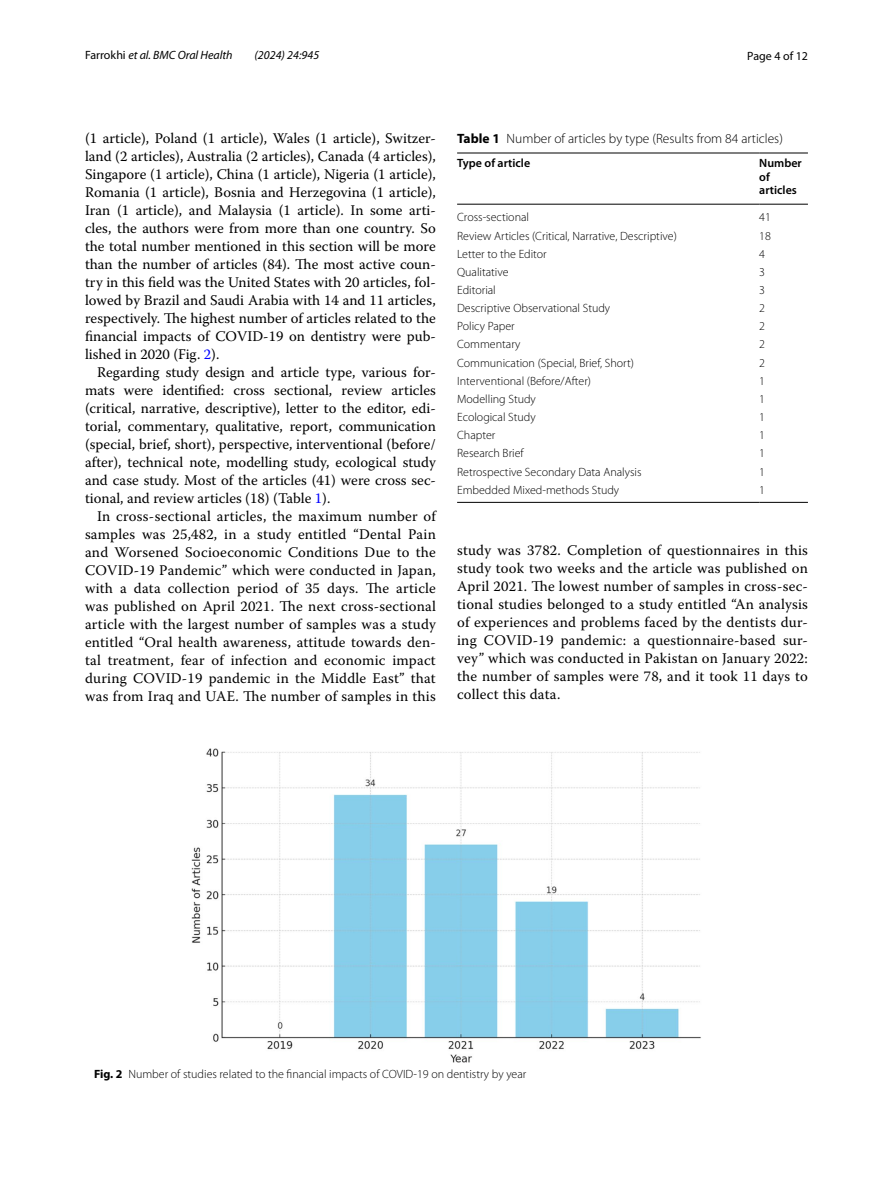
<style>
.page{position:relative;width:893px;height:1187px;background:#fff}
.page>*{position:absolute;margin:0;border:0;box-sizing:border-box;transform-origin:0 0}
.t1{font:14.7px/18px "Warnock Pro";letter-spacing:.01em;color:#000;text-align:justify}
.t2{font:300 13.5px "Myriad Pro";color:#000}
.t3{font:300 12px "Myriad Pro";color:#000}
.t4{font:italic 12px "Myriad Pro";color:#000}
.t5{font:600 12px/13.5px "Myriad Pro";color:#000}
.t6{font:12px "Myriad Pro";color:#000}
.s1{font-style:normal}
.s2{color:#00f}
.s3{font-weight:700}
</style>
<div class="page">
<img style="left:191px;top:748px;width:510px;height:314px">
<hr style="left:457px;top:153px;width:302px;height:1px;background:#000">
<hr style="left:457px;top:204px;width:302px;height:1px;background:#000">
<hr style="left:759px;top:153px;width:49px;height:1px;background:#000">
<hr style="left:759px;top:204px;width:49px;height:1px;background:#000">
<hr style="left:457px;top:502px;width:302px;height:1px;background:#000">
<hr style="left:759px;top:502px;width:49px;height:1px;background:#000">
<p class="t4" style="left:85px;top:48px;width:149px"><span class="s1">Farrokhi</span> et al. BMC Oral Health</p>
<p class="t4" style="left:255px;top:48px;width:66px">(2024) 24:945</p>
<p class="t6" style="left:747px;top:48px;width:62px">Page 4 of 12</p>
<p class="t1" style="left:85px;top:128px;width:352px">(1 article), Poland (1 article), Wales (1 article), Switzer&shy;land (2 articles), Australia (2 articles), Canada (4 articles), Singapore (1 article), China (1 article), Nigeria (1 article), Romania (1 article), Bosnia and Herzegovina (1 article), Iran (1 article), and Malaysia (1 article). In some arti&shy;cles, the authors were from more than one country. So the total number mentioned in this section will be more than the number of articles (84). The most active coun&shy;try in this field was the United States with 20 articles, fol&shy;lowed by Brazil and Saudi Arabia with 14 and 11 articles, respectively. The highest number of articles related to the financial impacts of COVID-19 on dentistry were pub&shy;lished in 2020 (Fig. <span class="s2">2</span>).</p>
<p class="t1" style="left:85px;top:362px;width:352px;text-indent:12px">Regarding study design and article type, various for&shy;mats were identified: cross sectional, review articles (critical, narrative, descriptive), letter to the editor, edi&shy;torial, commentary, qualitative, report, communication (special, brief, short), perspective, interventional (before/ after), technical note, modelling study, ecological study and case study. Most of the articles (41) were cross sec&shy;tional, and review articles (18) (Table <span class="s2">1</span>).</p>
<p class="t1" style="left:85px;top:506px;width:352px;text-indent:12px">In cross-sectional articles, the maximum number of samples was 25,482, in a study entitled “Dental Pain and Worsened Socioeconomic Conditions Due to the COVID-19 Pandemic” which were conducted in Japan, with a data collection period of 35 days. The article was published on April 2021. The next cross-sectional article with the largest number of samples was a study entitled “Oral health awareness, attitude towards den&shy;tal treatment, fear of infection and economic impact during COVID-19 pandemic in the Middle East” that was from Iraq and UAE. The number of samples in this</p>
<p class="t2" style="left:457px;top:131px;width:327px"><span class="s3">Table 1</span> Number of articles by type (Results from 84 articles)</p>
<p class="t5" style="left:457px;top:156px;width:75px">Type of article</p>
<p class="t5" style="left:759px;top:156px;width:44px">Number of articles</p>
<p class="t3" style="left:457px;top:211px;width:73px">Cross-sectional</p>
<p class="t3" style="left:759px;top:211px;width:13px">41</p>
<p class="t3" style="left:457px;top:229px;width:221px">Review Articles (Critical, Narrative, Descriptive)</p>
<p class="t3" style="left:759px;top:229px;width:13px">18</p>
<p class="t3" style="left:457px;top:247px;width:91px">Letter to the Editor</p>
<p class="t3" style="left:759px;top:247px;width:7px">4</p>
<p class="t3" style="left:457px;top:265px;width:53px">Qualitative</p>
<p class="t3" style="left:759px;top:265px;width:7px">3</p>
<p class="t3" style="left:457px;top:283px;width:40px">Editorial</p>
<p class="t3" style="left:759px;top:283px;width:7px">3</p>
<p class="t3" style="left:457px;top:301px;width:155px">Descriptive Observational Study</p>
<p class="t3" style="left:759px;top:301px;width:7px">2</p>
<p class="t3" style="left:457px;top:320px;width:59px">Policy Paper</p>
<p class="t3" style="left:759px;top:320px;width:7px">2</p>
<p class="t3" style="left:457px;top:338px;width:65px">Commentary</p>
<p class="t3" style="left:759px;top:338px;width:7px">2</p>
<p class="t3" style="left:457px;top:356px;width:178px">Communication (Special, Brief, Short)</p>
<p class="t3" style="left:759px;top:356px;width:7px">2</p>
<p class="t3" style="left:457px;top:374px;width:135px">Interventional (Before/After)</p>
<p class="t3" style="left:759px;top:374px;width:7px">1</p>
<p class="t3" style="left:457px;top:392px;width:80px">Modelling Study</p>
<p class="t3" style="left:759px;top:392px;width:7px">1</p>
<p class="t3" style="left:457px;top:410px;width:80px">Ecological Study</p>
<p class="t3" style="left:759px;top:410px;width:7px">1</p>
<p class="t3" style="left:457px;top:428px;width:40px">Chapter</p>
<p class="t3" style="left:759px;top:428px;width:7px">1</p>
<p class="t3" style="left:457px;top:447px;width:68px">Research Brief</p>
<p class="t3" style="left:759px;top:447px;width:7px">1</p>
<p class="t3" style="left:457px;top:465px;width:186px">Retrospective Secondary Data Analysis</p>
<p class="t3" style="left:759px;top:465px;width:7px">1</p>
<p class="t3" style="left:457px;top:483px;width:164px">Embedded Mixed-methods Study</p>
<p class="t3" style="left:759px;top:483px;width:7px">1</p>
<p class="t1" style="left:457px;top:541px;width:352px">study was 3782. Completion of questionnaires in this study took two weeks and the article was published on April 2021. The lowest number of samples in cross-sec&shy;tional studies belonged to a study entitled “An analysis of experiences and problems faced by the dentists dur&shy;ing COVID-19 pandemic: a questionnaire-based sur&shy;vey” which was conducted in Pakistan on January 2022: the number of samples were 78, and it took 11 days to collect this data.</p>
<p class="t3" style="left:94px;top:1067px;width:434px"><span class="s3">Fig. 2</span> Number of studies related to the financial impacts of COVID-19 on dentistry by year</p>
</div>
